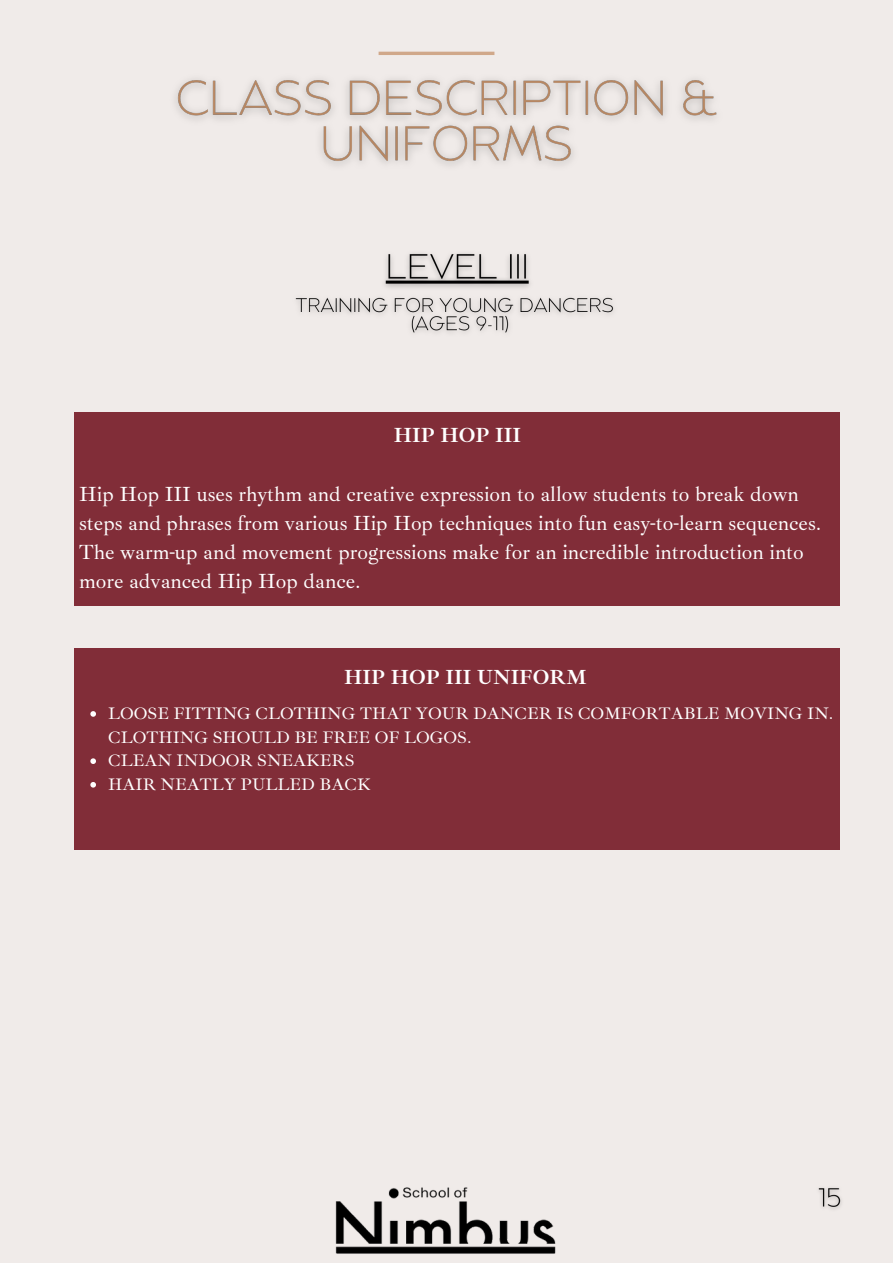
<style>
.page{position:relative;width:893px;height:1264px;background:#fff}
.page>*{position:absolute;margin:0;border:0;box-sizing:border-box;transform-origin:0 0}
.t1{font:21px/29.2px "Ibarra Real Nova";color:#fff}
.t2{font:700 21px "Ibarra Real Nova";color:#fff}
.t3{font:17.1px/23.5px "Ibarra Real Nova";color:#fff}
</style>
<div class="page">
<div style="left:0;top:0;width:892px;height:1262px;background:#f0ebe9"></div>
<div style="left:75px;top:648px;width:765px;height:201px;background:#812d38"></div>
<svg style="left:90px;top:711px;width:6px;height:5px"></svg>
<svg style="left:90px;top:758px;width:6px;height:6px"></svg>
<svg style="left:90px;top:782px;width:6px;height:5px"></svg>
<hr style="left:378px;top:52px;width:116px;height:3px;background:#d0a88a">
<div style="left:75px;top:412px;width:765px;height:193px;background:#812d38"></div>
<img style="left:335px;top:1187px;width:221px;height:67px">
<img style="left:175px;top:79px;width:542px;height:87px">
<img style="left:295px;top:253px;width:319px;height:80px">
<img style="left:818px;top:1188px;width:24px;height:21px">
<p class="t2" style="left:393px;top:422px;width:129px">HIP HOP III</p>
<p class="t1" style="left:79px;top:479px;width:743px">Hip Hop III uses rhythm and creative expression to allow students to break down steps and phrases from various Hip Hop techniques into fun easy-to-learn sequences.<br>The warm-up and movement progressions make for an incredible introduction into more advanced Hip Hop dance.</p>
<p class="t2" style="left:344px;top:664px;width:244px">HIP HOP III UNIFORM</p>
<p class="t3" style="left:108px;top:701px;width:726px">LOOSE FITTING CLOTHING THAT YOUR DANCER IS COMFORTABLE MOVING IN.<br>CLOTHING SHOULD BE FREE OF LOGOS.</p>
<p class="t3" style="left:108px;top:749px;width:248px">CLEAN INDOOR SNEAKERS</p>
<p class="t3" style="left:108px;top:772px;width:264px">HAIR NEATLY PULLED BACK</p>
</div>
